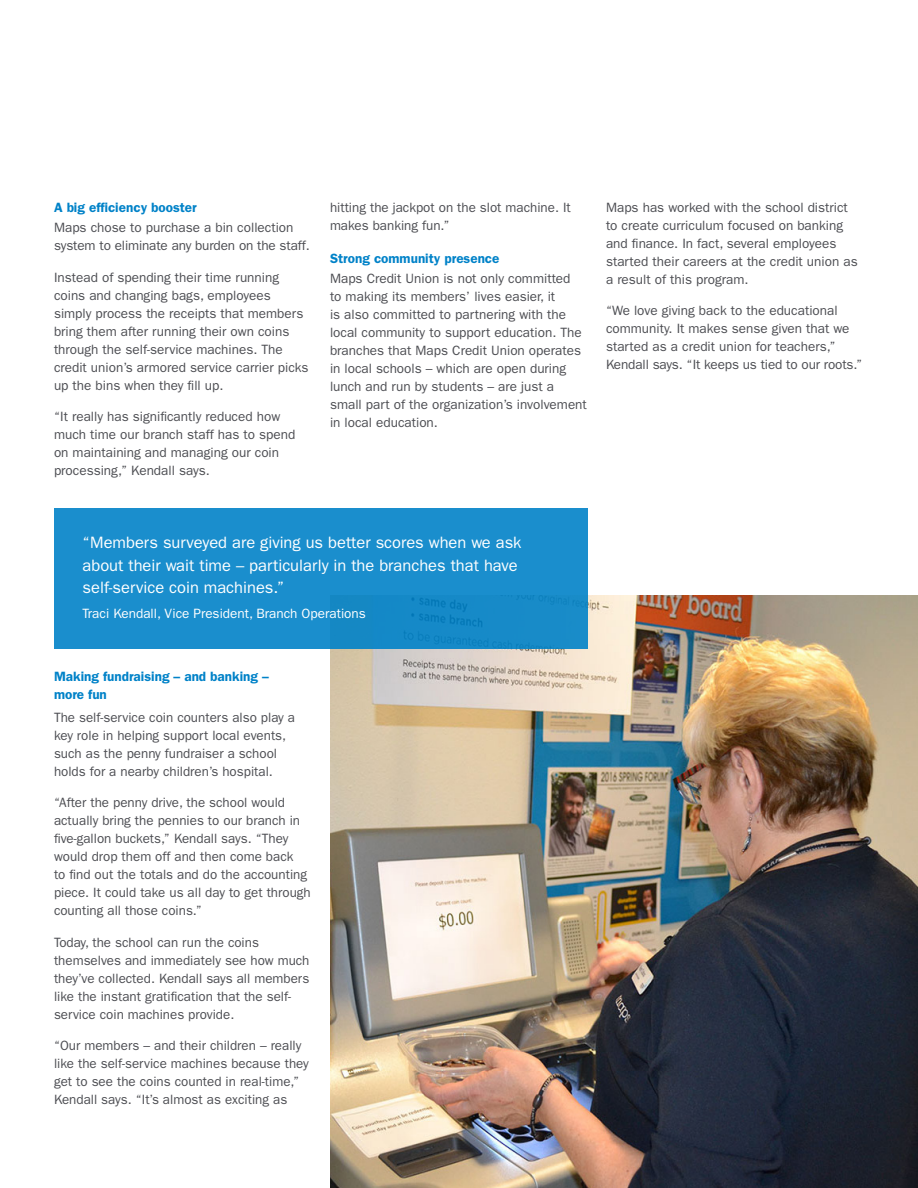
<style>
.page{position:relative;width:918px;height:1188px;background:#fff}
.page>*{position:absolute;margin:0;border:0;box-sizing:border-box;transform-origin:0 0}
.callout{font:16.5px/22.5px "ITC Franklin Gothic Std";color:#fff}
.body{font:13.5px/18px "ITC Franklin Gothic Std";color:#4d4e53}
.S2___Subhead_2{font:600 13.5px/18px "ITC Franklin Gothic Std";color:#0082c8}
.callout-2{font:13.5px "ITC Franklin Gothic Std";color:#fff}
</style>
<div class="page">
<img style="left:330px;top:596px;width:588px;height:592px">
<div style="left:54px;top:508px;width:534px;height:141px;background:#1a8ecd"></div>
<p class="S2___Subhead_2" style="left:54px;top:198px;width:144px">A big efficiency booster</p>
<p class="body" style="left:54px;top:219px;width:257px">Maps chose to purchase a bin collection system to eliminate any burden on the staff.</p>
<p class="body" style="left:54px;top:268px;width:256px">Instead of spending their time running coins and changing bags, employees simply process the receipts that members bring them after running their own coins through the self-service machines. The credit union’s armored service carrier picks up the bins when they fill up.</p>
<p class="body" style="left:54px;top:408px;width:243px">“It really has significantly reduced how much time our branch staff has to spend on maintaining and managing our coin processing,” Kendall says.</p>
<p class="body" style="left:330px;top:198px;width:242px">hitting the jackpot on the slot machine. It makes banking fun.”</p>
<p class="S2___Subhead_2" style="left:330px;top:249px;width:171px">Strong community presence</p>
<p class="body" style="left:330px;top:270px;width:258px">Maps Credit Union is not only committed<br>to making its members’ lives easier, it<br>is also committed to partnering with the local community to support education. The branches that Maps Credit Union operates in local schools – which are open during lunch and run by students – are just a small part of the organization’s involvement in local education.</p>
<p class="body" style="left:606px;top:198px;width:253px">Maps has worked with the school district to create curriculum focused on banking and finance. In fact, several employees started their careers at the credit union as a result of this program.</p>
<p class="body" style="left:606px;top:302px;width:258px">“We love giving back to the educational community. It makes sense given that we started as a credit union for teachers,” Kendall says. “It keeps us tied to our roots.”</p>
<p class="callout" style="left:83px;top:532px;width:440px">“Members surveyed are giving us better scores when we ask about their wait time – particularly in the branches that have self-service coin machines.”</p>
<p class="callout-2" style="left:83px;top:606px;width:285px">Traci Kendall, Vice President, Branch Operations</p>
<p class="S2___Subhead_2" style="left:54px;top:667px;width:216px">Making fundraising – and banking – more fun</p>
<p class="body" style="left:54px;top:708px;width:243px">The self-service coin counters also play a key role in helping support local events, such as the penny fundraiser a school holds for a nearby children’s hospital.</p>
<p class="body" style="left:54px;top:794px;width:258px">“After the penny drive, the school would actually bring the pennies to our branch in five-gallon buckets,” Kendall says. “They would drop them off and then come back<br>to find out the totals and do the accounting piece. It could take us all day to get through counting all those coins.”</p>
<p class="body" style="left:54px;top:933px;width:257px">Today, the school can run the coins themselves and immediately see how much they’ve collected. Kendall says all members like the instant gratification that the self&shy;service coin machines provide.</p>
<p class="body" style="left:54px;top:1037px;width:256px">“Our members – and their children – really like the self-service machines because they get to see the coins counted in real-time,” Kendall says. “It’s almost as exciting as</p>
</div>
